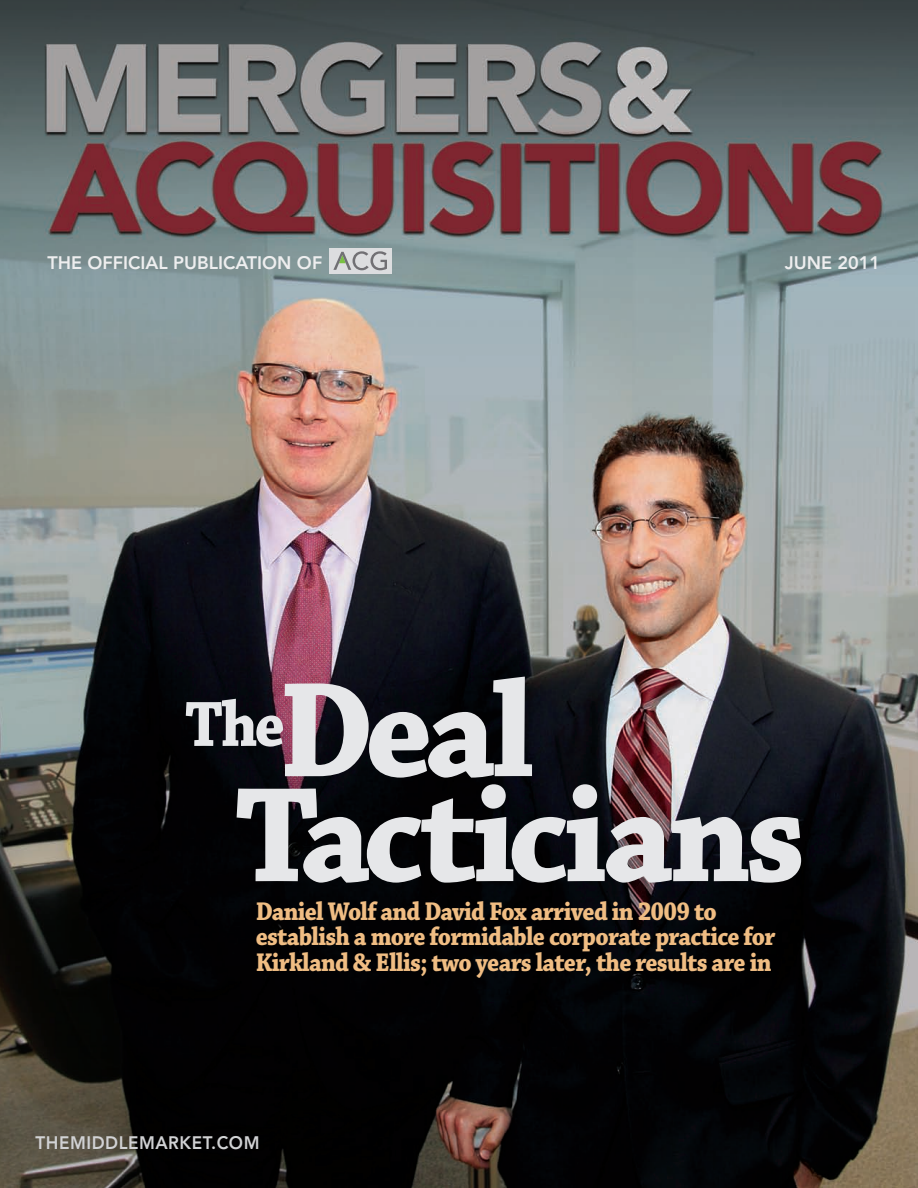
<style>
.page{position:relative;width:918px;height:1188px;background:#fff}
.page>*{position:absolute;margin:0;border:0;box-sizing:border-box;transform-origin:0 0}
.t1{font:700 142.5px "Chaparral Pro";letter-spacing:-.04em;color:#e6e7e9;scale:.95 1}
.t2{font:700 67.5px "Chaparral Pro";color:#e6e7e9;scale:.9 1}
.t3{font:700 27px/25.5px "Chaparral Pro";letter-spacing:-.03em;color:#f0bd83;scale:.9 1}
.t4{font:800 18px "Avenir LT Std";color:#eeeeef}
.t5{font:800 18px "Avenir LT Std";letter-spacing:.03em;color:#d1d2d4;scale:.95 1}
</style>
<div class="page">
<img style="left:0;top:0;width:918px;height:1188px">
<div style="left:329px;top:248px;width:63px;height:25px;background:#dcdddf"></div>
<svg style="left:333px;top:251px;width:54px;height:19px"></svg>
<p class="t4" style="left:48px;top:252px;width:276px">THE OFFICIAL PUBLICATION OF</p>
<p class="t4" style="left:785px;top:252px;width:97px">JUNE 2011</p>
<h1 class="t1" style="left:278px;top:647px;width:271px">Deal</h1>
<h2 class="t2" style="left:185px;top:685px;width:112px">The</h2>
<h1 class="t1" style="left:235px;top:752px;width:602px">Tacticians</h1>
<p class="t3" style="left:256px;top:899px;width:579px">Daniel Wolf and David Fox arrived in 2009 to establish a more formidable corporate practice for<br>Kirkland &amp; Ellis; two years later, the results are in</p>
<p class="t5" style="left:36px;top:1132px;width:206px">TH EMIDDLEMARKET.COM</p>
</div>
